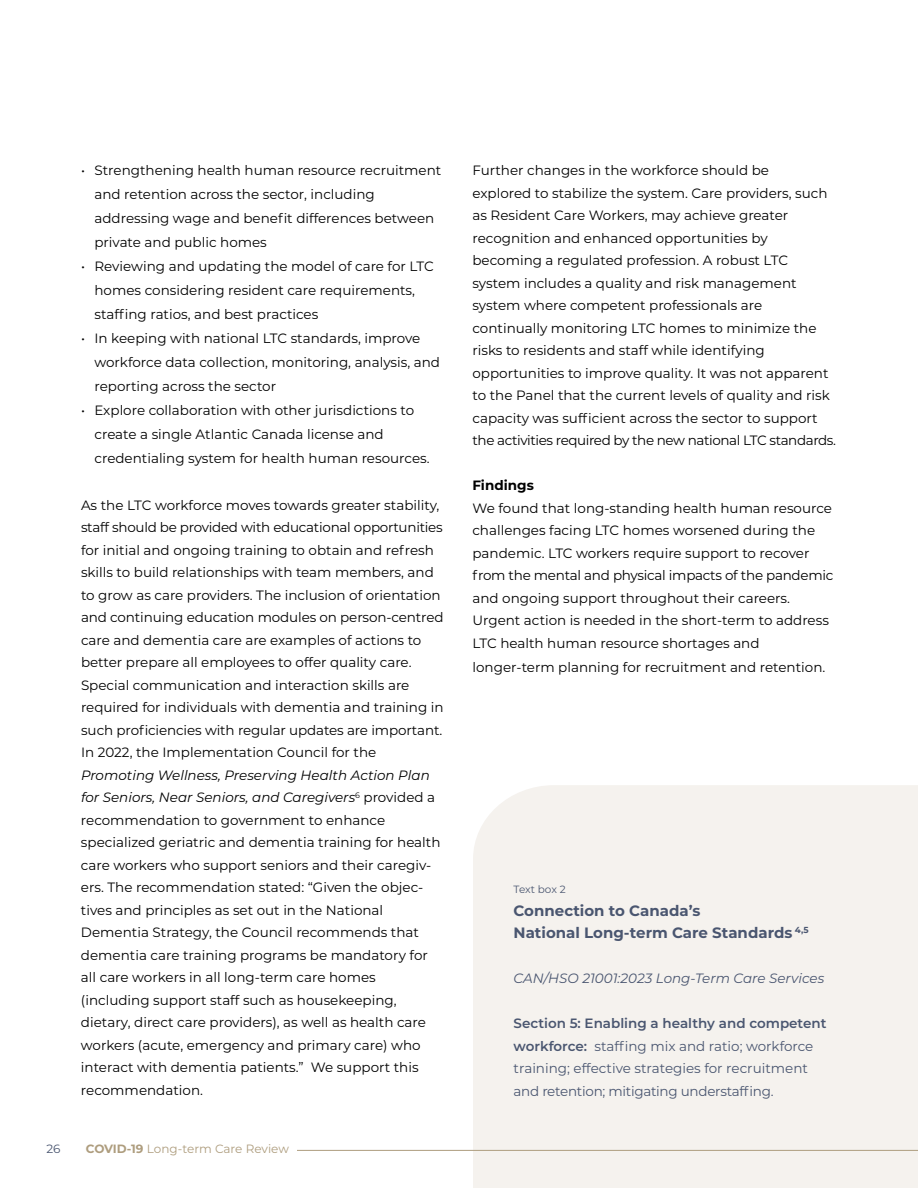
<style>
.page{position:relative;width:918px;height:1188px;background:#fff}
.page>*{position:absolute;margin:0;border:0;box-sizing:border-box;transform-origin:0 0}
.t1{font:700 15px/22.5px "Montserrat";color:#4a5670}
.t2{font:13.5px/22.5px "Montserrat";color:#000}
.t3{font:13.5px/22.5px "Montserrat";color:#4a5670}
.t4{font:italic 13.5px "Montserrat";color:#4a5670}
.t5{font:700 13.5px "Montserrat";color:#000}
.t6{font:12px "Montserrat";letter-spacing:-.005em;color:#ae9d7e}
.t7{font:12px "Montserrat";color:#4a5670}
.t8{font:10.5px "Montserrat";letter-spacing:-.015em;color:#4a5670}
.s1{font-style:italic}
.s2{font-weight:700}
.s3{font-weight:600}
</style>
<div class="page">
<div style="left:473px;top:785px;width:445px;height:403px;background:#f5f2ee"></div>
<hr style="left:297px;top:1150px;width:621px;height:1px;background:#ae9d7e">
<p class="t2" style="left:94px;top:158px;width:348px;line-height:24px;text-indent:-14px">• Strengthening health human resource recruitment and retention across the sector, including addressing wage and benefit differences between private and public homes</p>
<p class="t2" style="left:94px;top:254px;width:341px;line-height:24px;text-indent:-14px">• Reviewing and updating the model of care for LTC homes considering resident care requirements, staffing ratios, and best practices</p>
<p class="t2" style="left:94px;top:326px;width:347px;line-height:24px;text-indent:-14px">• In keeping with national LTC standards, improve workforce data collection, monitoring, analysis, and reporting across the sector</p>
<p class="t2" style="left:94px;top:398px;width:337px;line-height:24px;text-indent:-14px">• Explore collaboration with other jurisdictions to create a single Atlantic Canada license and credentialing system for health human resources.</p>
<p class="t2" style="left:81px;top:493px;width:364px">As the LTC workforce moves towards greater stability, staff should be provided with educational opportunities for initial and ongoing training to obtain and refresh skills to build relationships with team members, and to grow as care providers. The inclusion of orientation and continuing education modules on person-centred care and dementia care are examples of actions to better prepare all employees to offer quality care.<br>Special communication and interaction skills are required for individuals with dementia and training in such proficiencies with regular updates are important.<br>In 2022, the Implementation Council for the</p>
<p class="t2" style="left:81px;top:763px;width:361px"><span class="s1">Promoting Wellness, Preserving Health Action Plan for Seniors, Near Seniors, and Caregivers</span><sup>6</sup> provided a recommendation to government to enhance specialized geriatric and dementia training for health care workers who support seniors and their caregiv&shy;ers. The recommendation stated: “Given the objec&shy;tives and principles as set out in the National Dementia Strategy, the Council recommends that dementia care training programs be mandatory for all care workers in all long-term care homes (including support staff such as housekeeping, dietary, direct care providers), as well as health care workers (acute, emergency and primary care) who interact with dementia patients.” We support this recommendation.</p>
<p class="t7" style="left:46px;top:1141px;width:16px">26</p>
<p class="t6" style="left:86px;top:1141px;width:205px"><span class="s2">COVID-19</span> Long-term Care Review</p>
<p class="t2" style="left:472px;top:159px;width:365px">Further changes in the workforce should be<br>explored to stabilize the system. Care providers, such as Resident Care Workers, may achieve greater recognition and enhanced opportunities by becoming a regulated profession. A robust LTC system includes a quality and risk management system where competent professionals are continually monitoring LTC homes to minimize the risks to residents and staff while identifying opportunities to improve quality. It was not apparent to the Panel that the current levels of quality and risk capacity was sufficient across the sector to support the activities required by the new national LTC standards.</p>
<p class="t5" style="left:472px;top:476px;width:63px">Findings</p>
<p class="t2" style="left:472px;top:496px;width:362px">We found that long-standing health human resource challenges facing LTC homes worsened during the pandemic. LTC workers require support to recover from the mental and physical impacts of the pandemic and ongoing support throughout their careers.<br>Urgent action is needed in the short-term to address LTC health human resource shortages and</p>
<p class="t2" style="left:472px;top:655px;width:354px">longer-term planning for recruitment and retention.</p>
<p class="t8" style="left:514px;top:882px;width:54px">Text box 2</p>
<p class="t1" style="left:514px;top:899px;width:296px">Connection to Canada’s<br>National Long-term Care Standards <sup>4,5</sup></p>
<p class="t4" style="left:514px;top:969px;width:312px">CAN/HSO 21001:2023 Long-Term Care Services</p>
<p class="t3" style="left:514px;top:1012px;width:314px"><span class="s3">Section 5: Enabling a healthy and competent workforce:</span> staffing mix and ratio; workforce training; effective strategies for recruitment and retention; mitigating understaffing.</p>
</div>
